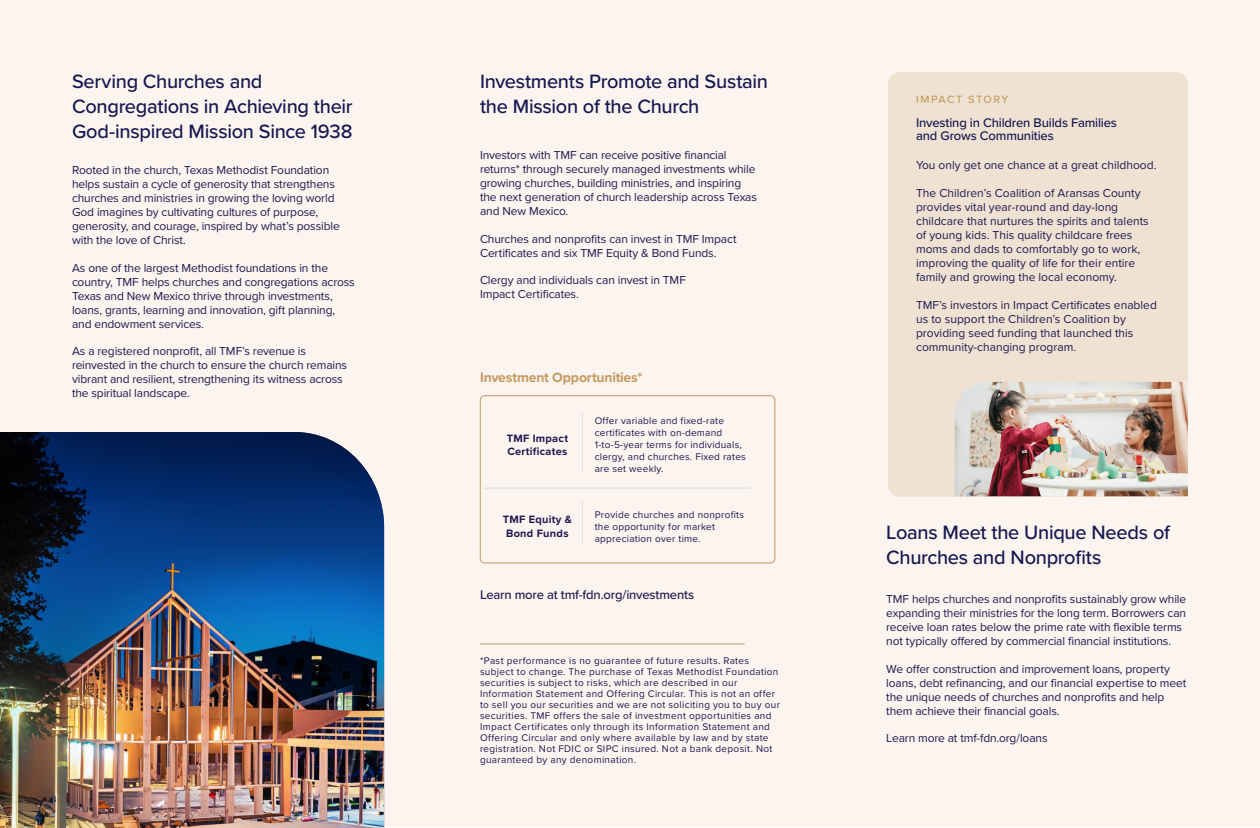
<style>
.page{position:relative;width:1260px;height:828px;background:#fff}
.page>*{position:absolute;margin:0;border:0;box-sizing:border-box;transform-origin:0 0}
.BODY_Text__Adobe_Caslon__90{font:500 20px/25px "Proxima Nova";letter-spacing:-.015em;color:#141751}
.BODY_Text__Adobe_Caslon__90-2{font:700 14px "Proxima Nova";letter-spacing:-.015em;color:#c49a60}
.BODY_Text__Adobe_Caslon__90-3{font:500 13px/13px "Proxima Nova";letter-spacing:-.015em;color:#141751}
.BODY_TEXT__arial__90{font:500 13px "Proxima Nova";letter-spacing:-.015em;color:#1e194f}
.BODY_TEXT__arial__90-2{font:12px/14px "Proxima Nova";letter-spacing:-.01em;color:#1e194f}
.t1{font:700 11px "Proxima Nova";letter-spacing:.025em;color:#221551}
.BODY_Text__Adobe_Caslon__90-4{font:500 11px "Proxima Nova";letter-spacing:.135em;color:#bf9c60}
.BODY_Text__Adobe_Caslon__90-5{font:10px/11px "Proxima Nova";letter-spacing:.03em;color:#221551}
</style>
<div class="page">
<div style="left:0;top:0;width:1260px;height:827px;background:#fcf4ee"></div>
<img style="left:0;top:432px;width:384px;height:396px">
<div style="left:888px;top:72px;width:300px;height:425px;background:#f0e2d2;border-radius:12px"></div>
<img style="left:955px;top:382px;width:233px;height:114px">
<hr style="left:484px;top:488px;width:107px;height:1px;background:#dad7e2">
<hr style="left:591px;top:488px;width:160px;height:1px;background:#dad7e2">
<div style="left:480px;top:395px;width:295px;height:168px;border:1px solid #c49a60;border-radius:4px"></div>
<hr style="left:480px;top:644px;width:265px;height:1px;background:#bd9a5f">
<hr style="left:582px;top:413px;width:1px;height:59px;background:#221551">
<hr style="left:582px;top:501px;width:1px;height:42px;background:#221551">
<p class="BODY_Text__Adobe_Caslon__90" style="left:72px;top:68px;width:282px">Serving Churches and<br>Congregations in Achieving their<br>God-inspired Mission Since 1938</p>
<p class="BODY_Text__Adobe_Caslon__90" style="left:480px;top:68px;width:290px">Investments Promote and Sustain the Mission of the Church</p>
<p class="BODY_TEXT__arial__90-2" style="left:72px;top:163px;width:269px">Rooted in the church, Texas Methodist Foundation helps sustain a cycle of generosity that strengthens churches and ministries in growing the loving world God imagines by cultivating cultures of purpose, generosity, and courage, inspired by what’s possible with the love of Christ.</p>
<p class="BODY_TEXT__arial__90-2" style="left:72px;top:260px;width:284px">As one of the largest Methodist foundations in the country, TMF helps churches and congregations across Texas and New Mexico thrive through investments, loans, grants, learning and innovation, gift planning, and endowment services.</p>
<p class="BODY_TEXT__arial__90-2" style="left:72px;top:344px;width:277px">As a registered nonprofit, all TMF’s revenue is reinvested in the church to ensure the church remains vibrant and resilient, strengthening its witness across the spiritual landscape.</p>
<p class="BODY_TEXT__arial__90-2" style="left:480px;top:148px;width:279px">Investors with TMF can receive positive financial returns* through securely managed investments while growing churches, building ministries, and inspiring the next generation of church leadership across Texas and New Mexico.</p>
<p class="BODY_TEXT__arial__90-2" style="left:480px;top:231px;width:258px">Churches and nonprofits can invest in TMF Impact<br>Certificates and six TMF Equity &amp; Bond Funds.</p>
<p class="BODY_TEXT__arial__90-2" style="left:480px;top:273px;width:207px">Clergy and individuals can invest in TMF<br>Impact Certificates.</p>
<p class="BODY_Text__Adobe_Caslon__90-2" style="left:480px;top:367px;width:164px">Investment Opportunities*</p>
<p class="t1" style="left:507px;top:430px;width:63px">TMF Impact</p>
<p class="t1" style="left:507px;top:443px;width:62px">Certificates</p>
<p class="t1" style="left:503px;top:512px;width:71px">TMF Equity &amp;</p>
<p class="t1" style="left:506px;top:525px;width:64px">Bond Funds</p>
<p class="BODY_Text__Adobe_Caslon__90-5" style="left:595px;top:414px;width:153px;line-height:12px">Offer variable and fixed-rate certificates with on-demand<br>1-to-5-year terms for individuals, clergy, and churches. Fixed rates are set weekly.</p>
<p class="BODY_Text__Adobe_Caslon__90-5" style="left:595px;top:508px;width:151px;line-height:12px">Provide churches and nonprofits the opportunity for market appreciation over time.</p>
<p class="BODY_TEXT__arial__90" style="left:480px;top:585px;width:216px">Learn more at tmf-fdn.org/investments</p>
<p class="BODY_Text__Adobe_Caslon__90-5" style="left:480px;top:655px;width:301px">*Past performance is no guarantee of future results. Rates subject to change. The purchase of Texas Methodist Foundation securities is subject to risks, which are described in our Information Statement and Offering Circular. This is not an offer to sell you our securities and we are not soliciting you to buy our securities. TMF offers the sale of investment opportunities and Impact Certificates only through its Information Statement and Offering Circular and only where available by law and by state registration. Not FDIC or SIPC insured. Not a bank deposit. Not guaranteed by any denomination.</p>
<p class="BODY_Text__Adobe_Caslon__90-4" style="left:916px;top:91px;width:94px">IMPACT STORY</p>
<p class="BODY_Text__Adobe_Caslon__90-3" style="left:916px;top:116px;width:202px">Investing in Children Builds Families and Grows Communities</p>
<p class="BODY_TEXT__arial__90-2" style="left:916px;top:158px;width:242px">You only get one chance at a great childhood.</p>
<p class="BODY_TEXT__arial__90-2" style="left:916px;top:186px;width:234px">The Children’s Coalition of Aransas County provides vital year-round and day-long childcare that nurtures the spirits and talents of young kids. This quality childcare frees moms and dads to comfortably go to work, improving the quality of life for their entire family and growing the local economy.</p>
<p class="BODY_TEXT__arial__90-2" style="left:916px;top:298px;width:242px">TMF’s investors in Impact Certificates enabled us to support the Children’s Coalition by providing seed funding that launched this community-changing program.</p>
<p class="BODY_Text__Adobe_Caslon__90" style="left:886px;top:519px;width:285px">Loans Meet the Unique Needs of<br>Churches and Nonprofits</p>
<p class="BODY_TEXT__arial__90-2" style="left:886px;top:592px;width:301px">TMF helps churches and nonprofits sustainably grow while expanding their ministries for the long term. Borrowers can receive loan rates below the prime rate with flexible terms not typically offered by commercial financial institutions.</p>
<p class="BODY_TEXT__arial__90-2" style="left:886px;top:661px;width:302px">We offer construction and improvement loans, property loans, debt refinancing, and our financial expertise to meet the unique needs of churches and nonprofits and help them achieve their financial goals.</p>
<p class="BODY_TEXT__arial__90-2" style="left:886px;top:731px;width:163px">Learn more at tmf-fdn.org/loans</p>
</div>
